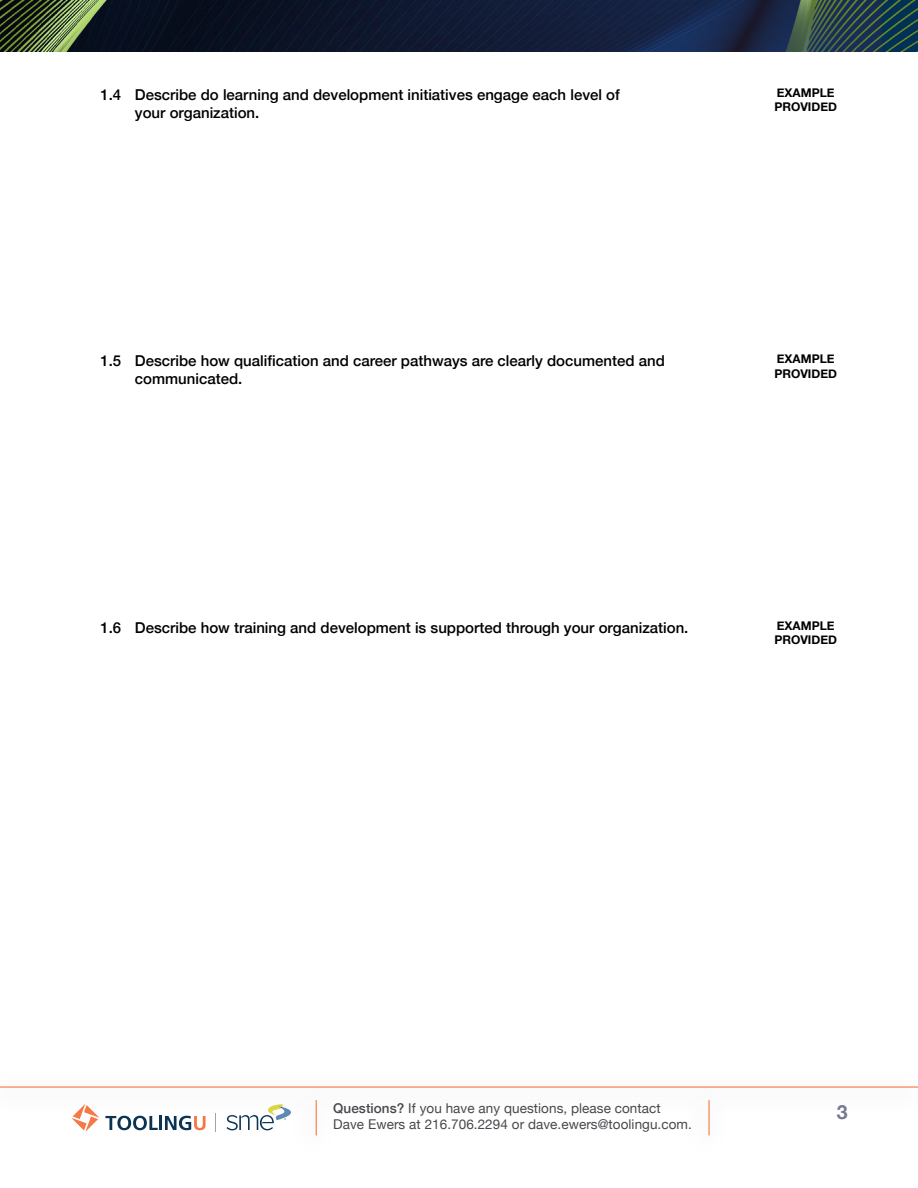
<style>
.page{position:relative;width:918px;height:1188px;background:#fff}
.page>*{position:absolute;margin:0;border:0;box-sizing:border-box;transform-origin:0 0}
.t1{font:700 19.5px "Helvetica Neue";color:#747a93}
.t2{font:500 15px/18px "Helvetica Neue";color:#000}
.t3{font:13.5px/16.2px "Helvetica Neue";letter-spacing:.005em;color:#47484d}
.t4{font:700 12px/14.4px "Helvetica Neue";color:#000}
.s1{font-weight:500}
</style>
<div class="page">
<hr style="left:0;top:1086px;width:918px;height:2px;background:#f47844">
<hr style="left:316px;top:1100px;width:1px;height:35px;background:#f47844">
<hr style="left:708px;top:1100px;width:2px;height:35px;background:#f47844">
<svg style="left:71px;top:1104px;width:28px;height:28px"></svg>
<svg style="left:105px;top:1116px;width:53px;height:14px"></svg>
<hr style="left:159px;top:1116px;width:3px;height:14px;background:#0a3354">
<svg style="left:165px;top:1116px;width:41px;height:14px"></svg>
<svg style="left:227px;top:1104px;width:64px;height:26px"></svg>
<img style="left:0;top:0;width:918px;height:52px">
<p class="t2" style="left:135px;top:84px;width:486px;text-indent:-34px">1.4 Describe do learning and development initiatives engage each level of your organization.</p>
<p class="t2" style="left:135px;top:351px;width:531px;text-indent:-34px">1.5 Describe how qualification and career pathways are clearly documented and communicated.</p>
<p class="t4" style="left:774px;top:86px;width:64px">EXAMPLE<br>PROVIDED</p>
<p class="t4" style="left:774px;top:352px;width:64px">EXAMPLE<br>PROVIDED</p>
<p class="t2" style="left:100px;top:617px;width:590px">1.6 Describe how training and development is supported through your organization.</p>
<p class="t4" style="left:774px;top:618px;width:64px">EXAMPLE<br>PROVIDED</p>
<p class="t3" style="left:333px;top:1101px;width:360px"><span class="s1">Questions?</span> If you have any questions, please contact<br>Dave Ewers at 216.706.2294 or dave.ewers@toolingu.com.</p>
<h1 class="t1" style="left:837px;top:1097px;width:12px">3</h1>
</div>
